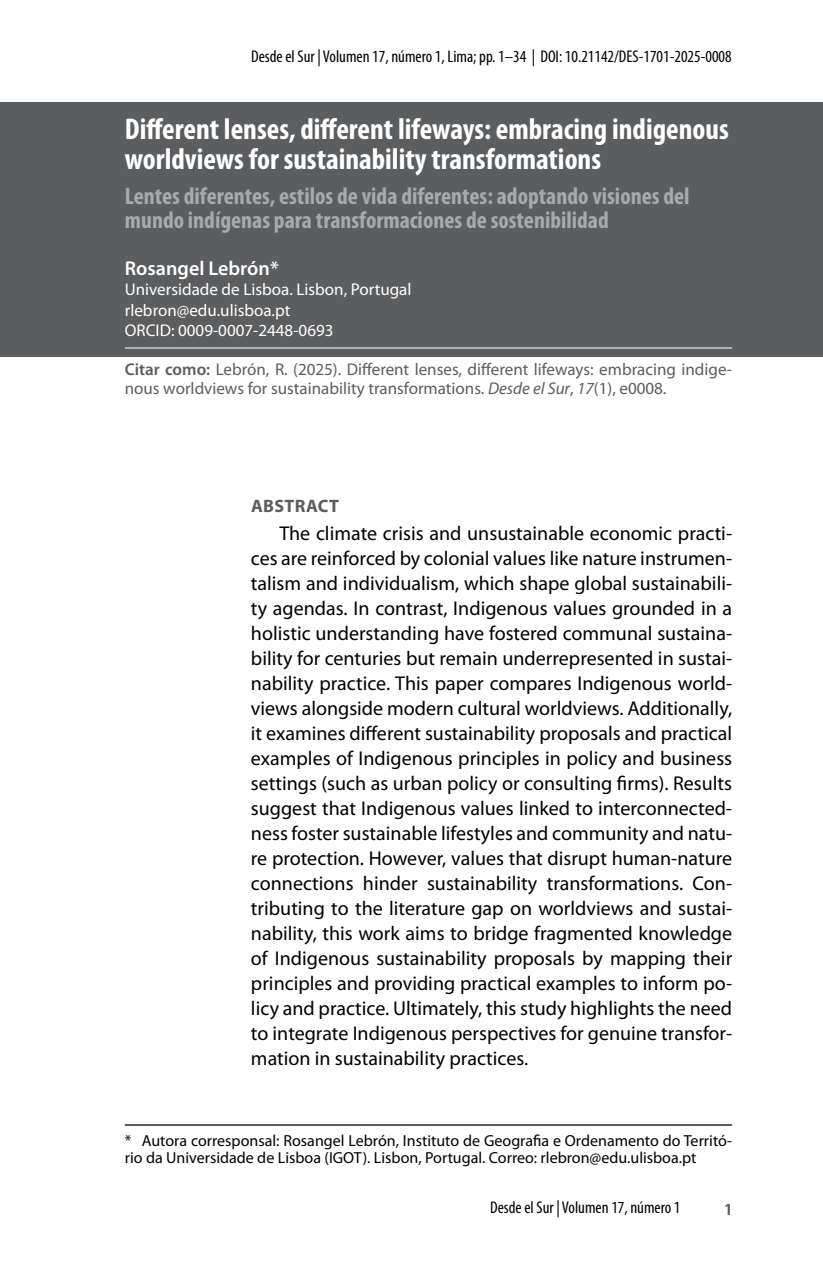
<style>
.page{position:relative;width:823px;height:1265px;background:#fff}
.page>*{position:absolute;margin:0;border:0;box-sizing:border-box;transform-origin:0 0}
.t1{font:700 condensed 30px/30px "Myriad Pro";color:#fff}
.t2{font:700 condensed 24px/24px "Myriad Pro";color:#a7a9ac}
.t3{font:20px/25px "Myriad Pro";color:#000;text-align:justify}
.t4{font:600 20px "Myriad Pro";color:#fff}
.t5{font:700 18px "Myriad Pro";letter-spacing:.02em;color:#5c5d5f}
.t6{font:17px/19px "Myriad Pro";color:#5c5d5f}
.t7{font:condensed 17px "Myriad Pro";color:#000}
.t8{font:17px/20.4px "Myriad Pro";color:#fff}
.t9{font:700 condensed 17px "Myriad Pro";color:#5c5d5f}
.t10{font:16px/17px "Myriad Pro";color:#000}
.s1{font-weight:600}
.s2{font-style:italic}
</style>
<div class="page">
<div style="left:0;top:102px;width:822px;height:254px;background:#5c5d5f"></div>
<hr style="left:125px;top:347px;width:606px;height:1px;background:#fff">
<hr style="left:125px;top:1123px;width:606px;height:2px;background:#5c5d5f">
<p class="t7" style="left:251px;top:46px;width:482px">Desde el Sur | Volumen 17, número 1, Lima; pp. 1–34 | DOI: 10.21142/DES-1701-2025-0008</p>
<h1 class="t1" style="left:125px;top:113px;width:605px">Different lenses, different lifeways: embracing indigenous worldviews for sustainability transformations</h1>
<p class="t2" style="left:125px;top:184px;width:566px">Lentes diferentes, estilos de vida diferentes: adoptando visiones del mundo indígenas para transformaciones de sostenibilidad</p>
<p class="t4" style="left:125px;top:255px;width:155px">Rosangel Lebrón*</p>
<p class="t8" style="left:125px;top:279px;width:288px">Universidade de Lisboa. Lisbon, Portugal rlebron@edu.ulisboa.pt<br>ORCID: 0009-0007-2448-0693</p>
<p class="t6" style="left:125px;top:359px;width:608px"><span class="s1">Citar como:</span> Lebrón, R. (2025). Different lenses, different lifeways: embracing indige&shy;nous worldviews for sustainability transformations. <span class="s2">Desde el Sur</span>, <span class="s2">17</span>(1), e0008.</p>
<p class="t5" style="left:251px;top:494px;width:89px">ABSTRACT</p>
<p class="t3" style="left:251px;top:520px;width:482px;text-indent:28px">The climate crisis and unsustainable economic practi&shy;ces are reinforced by colonial values like nature instrumen&shy;talism and individualism, which shape global sustainabili&shy;ty agendas. In contrast, Indigenous values grounded in a holistic understanding have fostered communal sustaina&shy;bility for centuries but remain underrepresented in sustai&shy;nability practice. This paper compares Indigenous world&shy;views alongside modern cultural worldviews. Additionally, it examines different sustainability proposals and practical examples of Indigenous principles in policy and business settings (such as urban policy or consulting firms). Results suggest that Indigenous values linked to interconnected&shy;ness foster sustainable lifestyles and community and natu&shy;re protection. However, values that disrupt human-nature connections hinder sustainability transformations. Con&shy;tributing to the literature gap on worldviews and sustai&shy;nability, this work aims to bridge fragmented knowledge of Indigenous sustainability proposals by mapping their principles and providing practical examples to inform po&shy;licy and practice. Ultimately, this study highlights the need to integrate Indigenous perspectives for genuine transfor&shy;mation in sustainability practices.</p>
<p class="t10" style="left:125px;top:1131px;width:608px">* Autora corresponsal: Rosangel Lebrón, Instituto de Geografia e Ordenamento do Territó&shy;rio da Universidade de Lisboa (IGOT). Lisbon, Portugal. Correo: rlebron@edu.ulisboa.pt</p>
<p class="t7" style="left:489px;top:1196px;width:192px">Desde el Sur | Volumen 17, número 1</p>
<p class="t9" style="left:724px;top:1198px;width:9px">1</p>
</div>
